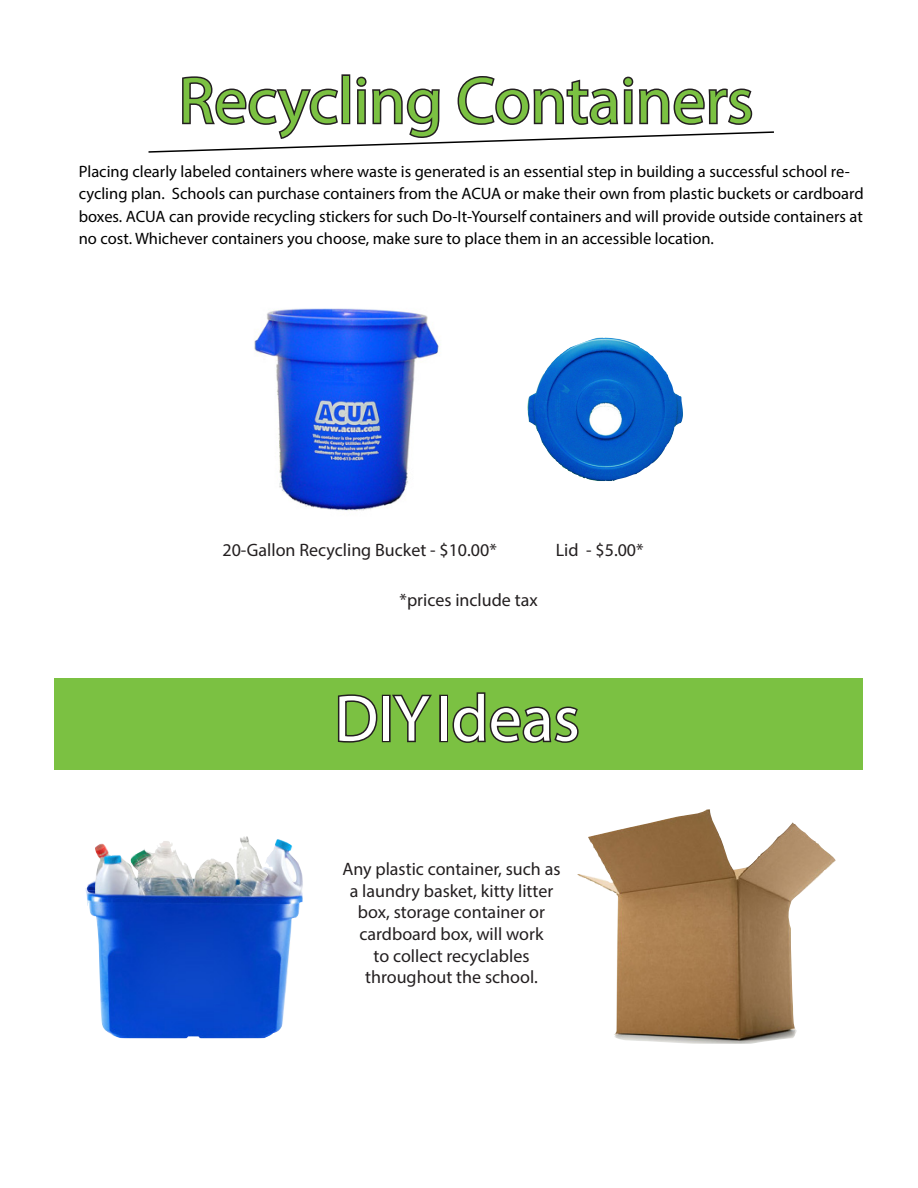
<style>
.page{position:relative;width:918px;height:1188px;background:#fff}
.page>*{position:absolute;margin:0;border:0;box-sizing:border-box;transform-origin:0 0}
.t1{font:66px "Myriad Pro";color:#7bc142}
.t2{font:66px "Myriad Pro";color:#fff}
.t3{font:18px/21.6px "Myriad Pro";color:#231f20;text-align:center}
.Paragraph_Style_2{font:16.5px/22.5px "Myriad Pro";color:#000}
</style>
<div class="page">
<div style="left:54px;top:679px;width:808px;height:91px;background:#7bc142"></div>
<img style="left:254px;top:308px;width:185px;height:203px">
<img style="left:527px;top:338px;width:156px;height:143px">
<svg style="left:148px;top:74px;width:626px;height:79px"></svg>
<img style="left:577px;top:809px;width:259px;height:235px">
<img style="left:85px;top:836px;width:218px;height:202px">
<svg style="left:337px;top:694px;width:41px;height:49px"></svg>
<div style="left:382px;top:695px;width:9px;height:47px;border:3px solid #231f20"></div>
<svg style="left:389px;top:694px;width:43px;height:49px"></svg>
<div style="left:439px;top:695px;width:9px;height:47px;border:3px solid #231f20"></div>
<svg style="left:452px;top:692px;width:127px;height:51px"></svg>
<p class="t1" style="left:179px;top:60px;width:576px">Recycling Containers</p>
<p class="Paragraph_Style_2" style="left:79px;top:160px;width:786px">Placing clearly labeled containers where waste is generated is an essential step in building a successful school re&shy;cycling plan. Schools can purchase containers from the ACUA or make their own from plastic buckets or cardboard boxes. ACUA can provide recycling stickers for such Do-It-Yourself containers and will provide outside containers at no cost. Whichever containers you choose, make sure to place them in an accessible location.</p>
<p class="t3" style="left:222px;top:539px;width:276px">20-Gallon Recycling Bucket - $10.00*</p>
<p class="t3" style="left:400px;top:589px;width:140px">*prices include tax</p>
<p class="t3" style="left:556px;top:539px;width:89px">Lid - $5.00*</p>
<p class="t2" style="left:334px;top:678px;width:247px">DIYIdeas</p>
<p class="t3" style="left:342px;top:858px;width:220px">Any plastic container, such as a laundry basket, kitty litter box, storage container or cardboard box, will work</p>
<p class="t3" style="left:373px;top:945px;width:158px">to collect recyclables</p>
<p class="t3" style="left:365px;top:966px;width:174px">throughout the school.</p>
</div>
